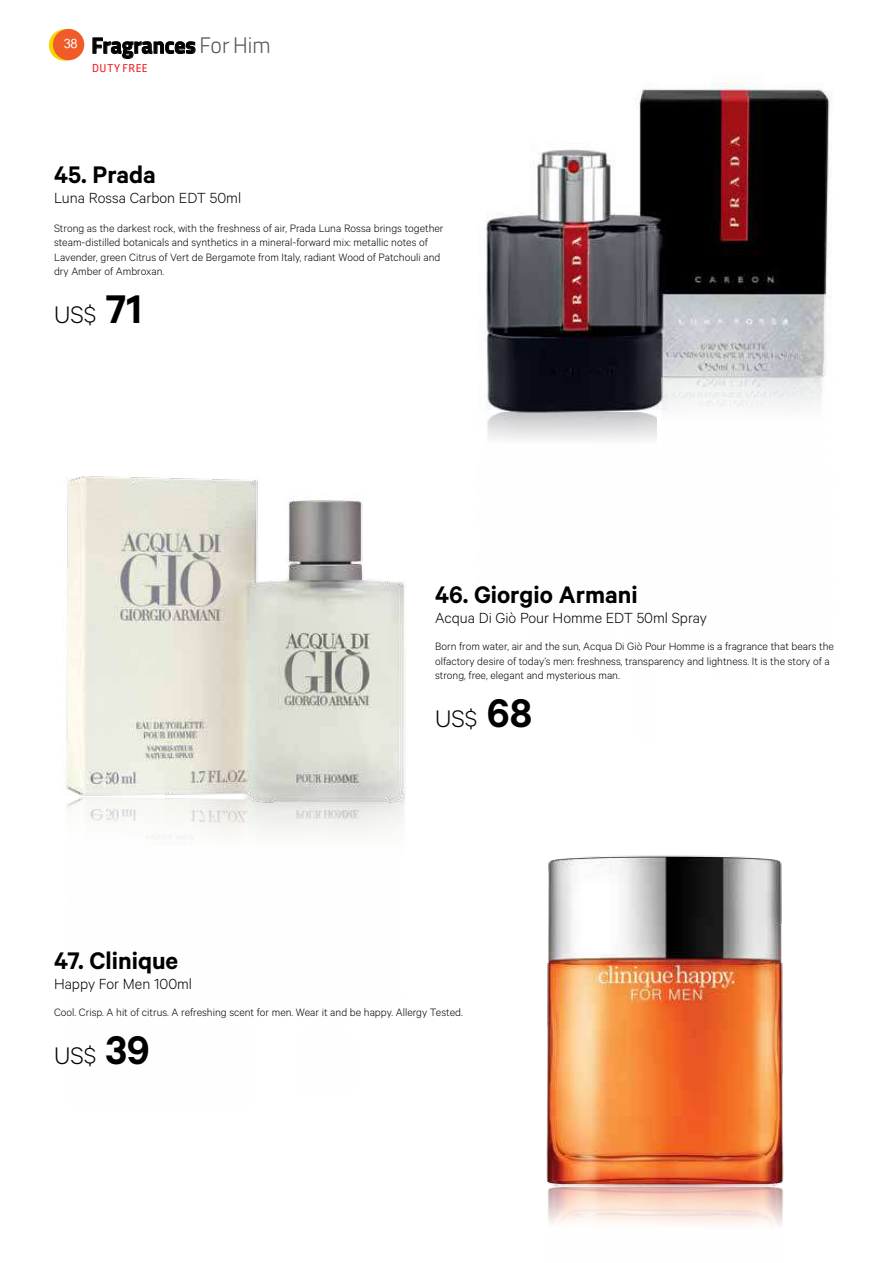
<style>
.page{position:relative;width:893px;height:1263px;background:#fff}
.page>*{position:absolute;margin:0;border:0;box-sizing:border-box;transform-origin:0 0}
.t1{font:600 27px "Calibre";color:#000}
.t2{font:300 27px "Calibre";color:#000}
.t3{font:700 22.5px "Titillium Web";color:#000}
.t4{font:18px "Utsaah";color:#fff}
.t5{font:300 16.5px "Calibre";color:#000}
.t6{font:300 12px/14.4px "Calibre";color:#000}
.t7{font:12px "Ropa Sans";letter-spacing:.035em;color:#ed1d24}
.s1{font-weight:300;color:#58595b}
.s2{font-weight:600;font-size:45px}
</style>
<div class="page">
<svg style="left:49px;top:29px;width:31px;height:32px"></svg>
<div style="left:53px;top:29px;width:31px;height:31px;background:#f15a29;border-radius:50%"></div>
<svg style="left:93px;top:38px;width:102px;height:21px"></svg>
<img style="left:486px;top:82px;width:345px;height:330px">
<img style="left:487px;top:412px;width:170px;height:28px">
<img style="left:661px;top:378px;width:170px;height:34px">
<img style="left:62px;top:476px;width:345px;height:346px">
<img style="left:546px;top:855px;width:238px;height:322px">
<img style="left:546px;top:1177px;width:238px;height:49px">
<h3 class="t4" style="left:64px;top:35px;width:15px">38</h3>
<h2 class="t3" style="left:91px;top:28px;width:181px">Fragrances <span class="s1">For Him</span></h2>
<p class="t7" style="left:92px;top:61px;width:57px">DUTY FREE</p>
<h1 class="t1" style="left:54px;top:159px;width:103px">45. Prada</h1>
<h3 class="t5" style="left:54px;top:188px;width:189px">Luna Rossa Carbon EDT 50ml</h3>
<p class="t6" style="left:54px;top:220px;width:391px">Strong as the darkest rock, with the freshness of air, Prada Luna Rossa brings together steam-distilled botanicals and synthetics in a mineral-forward mix: metallic notes of Lavender, green Citrus of Vert de Bergamote from Italy, radiant Wood of Patchouli and dry Amber of Ambroxan.</p>
<h1 class="t2" style="left:54px;top:299px;width:89px">US$ <span class="s2">71</span></h1>
<h1 class="t1" style="left:435px;top:579px;width:204px">46. Giorgio Armani</h1>
<h3 class="t5" style="left:435px;top:608px;width:273px">Acqua Di Giò Pour Homme EDT 50ml Spray</h3>
<p class="t6" style="left:435px;top:639px;width:400px">Born from water, air and the sun, Acqua Di Giò Pour Homme is a fragrance that bears the olfactory desire of today’s men: freshness, transparency and lightness. It is the story of a strong, free, elegant and mysterious man.</p>
<h1 class="t2" style="left:435px;top:703px;width:99px">US$ <span class="s2">68</span></h1>
<h1 class="t1" style="left:54px;top:945px;width:126px">47. Clinique</h1>
<h3 class="t5" style="left:54px;top:974px;width:140px">Happy For Men 100ml</h3>
<p class="t6" style="left:54px;top:1004px;width:410px">Cool. Crisp. A hit of citrus. A refreshing scent for men. Wear it and be happy. Allergy Tested.</p>
<h1 class="t2" style="left:54px;top:1040px;width:97px">US$ <span class="s2">39</span></h1>
</div>
